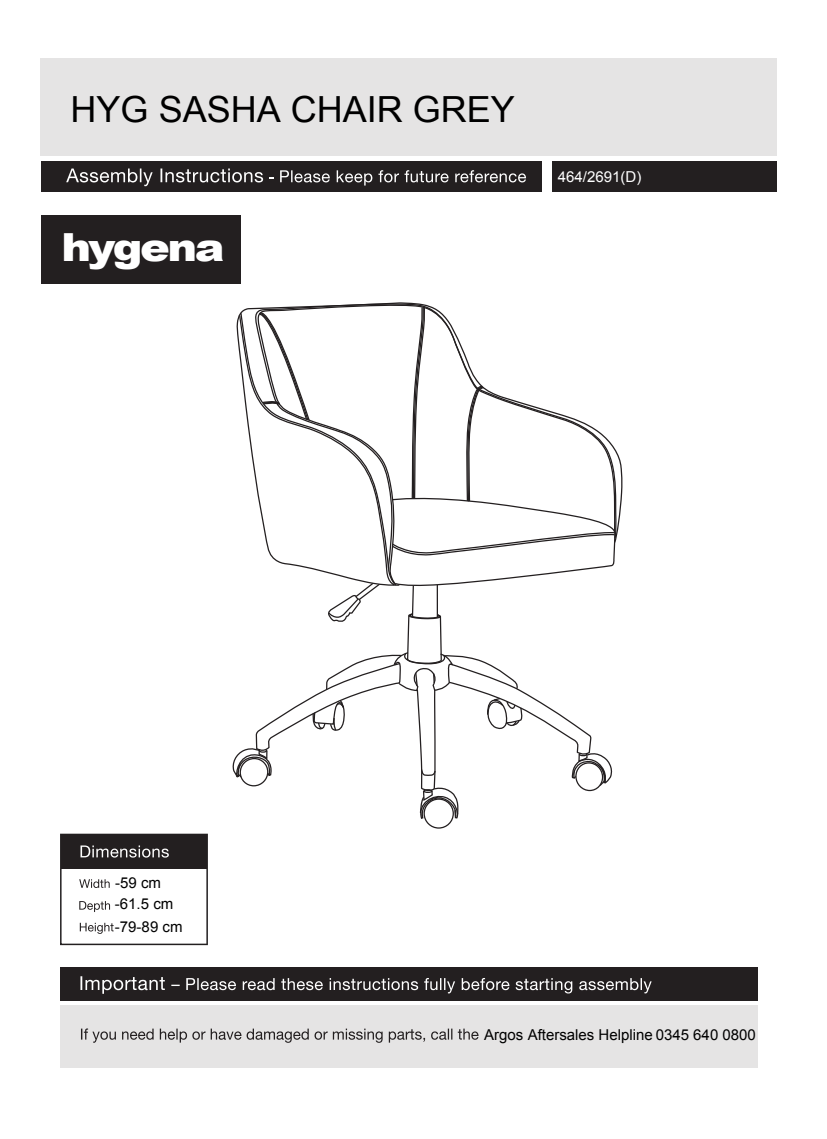
<style>
.page{position:relative;width:827px;height:1139px;background:#fff}
.page>*{position:absolute;margin:0;border:0;box-sizing:border-box;transform-origin:0 0}
.t1{font:900 38.7px "Arial";letter-spacing:-.055em;color:#fff;scale:1.15 1}
.t2{font:36px "Arial";color:#000}
.t3{font:15px/22.5px "Arial";color:#000}
.t4{font:15px "Arial";color:#fff}
</style>
<div class="page">
<div style="left:40px;top:59px;width:736px;height:97px;background:#e5e4e4"></div>
<div style="left:60px;top:967px;width:697px;height:34px;background:#231f20"></div>
<svg style="left:171px;top:978px;width:480px;height:15px"></svg>
<div style="left:60px;top:1005px;width:697px;height:62px;background:#e5e4e4"></div>
<div style="left:42px;top:161px;width:500px;height:31px;background:#231f20"></div>
<div style="left:551px;top:162px;width:225px;height:30px;background:#231f20"></div>
<svg style="left:60px;top:833px;width:148px;height:112px"></svg>
<svg style="left:80px;top:976px;width:85px;height:17px"></svg>
<svg style="left:81px;top:1028px;width:397px;height:14px"></svg>
<svg style="left:280px;top:170px;width:246px;height:15px"></svg>
<svg style="left:66px;top:168px;width:197px;height:18px"></svg>
<svg style="left:232px;top:306px;width:384px;height:523px"></svg>
<div style="left:41px;top:215px;width:199px;height:69px;background:#231f20"></div>
<h2 class="t2" style="left:71px;top:86px;width:446px">HYG SASHA CHAIR GREY</h2>
<h1 class="t1" style="left:62px;top:219px;width:143px">hygena</h1>
<p class="t4" style="left:557px;top:167px;width:85px">464/2691(D)</p>
<p class="t3" style="left:115px;top:871px;width:47px">-59 cm</p>
<p class="t3" style="left:115px;top:892px;width:69px">-61.5 cm -79-89 cm</p>
<p class="t3" style="left:484px;top:1023px;width:273px">Argos Aftersales Helpline 0345 640 0800</p>
</div>
